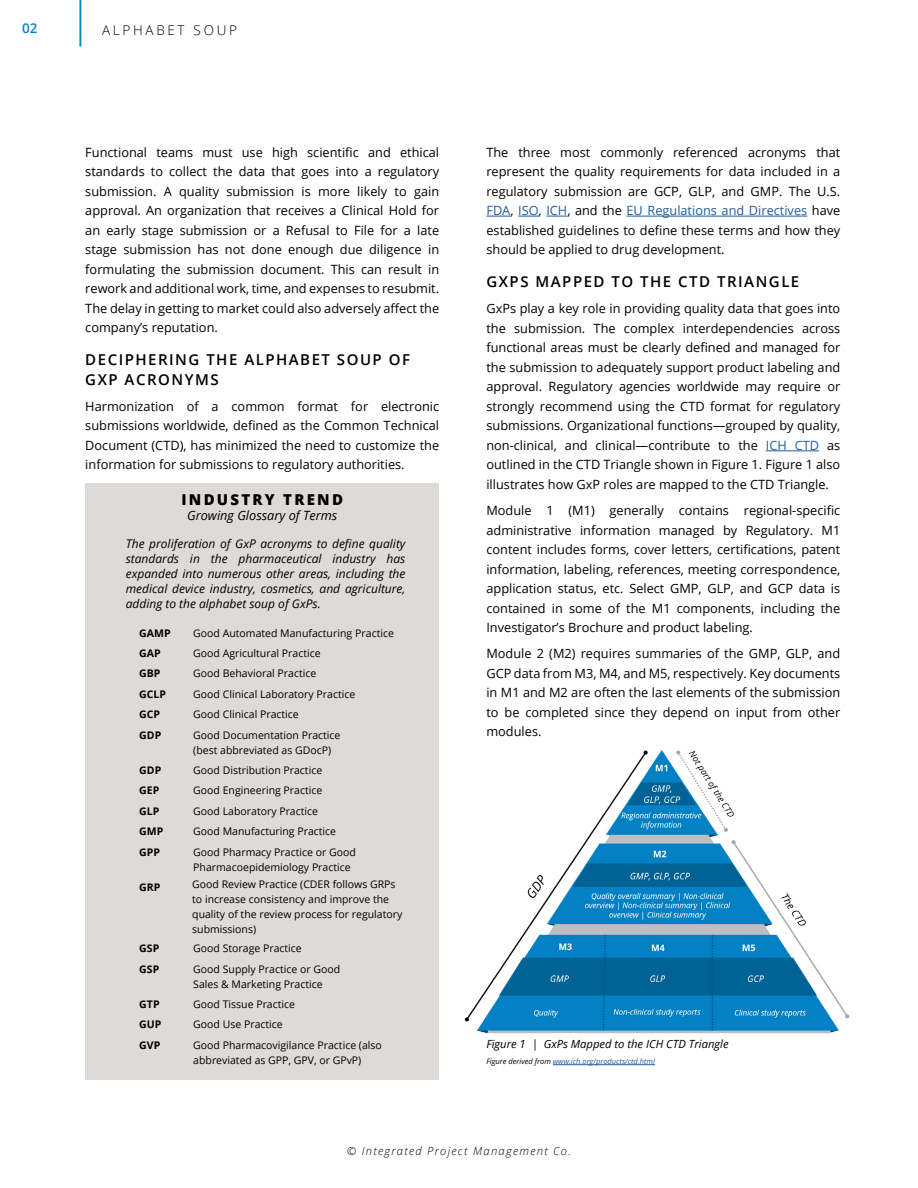
<style>
.page{position:relative;width:918px;height:1188px;background:#fff}
.page>*{position:absolute;margin:0;border:0;box-sizing:border-box;transform-origin:0 0}
.t1{font:600 15px/19.5px "Open Sans";letter-spacing:.1em;color:#000}
.t2{font:800 15px "Open Sans";letter-spacing:.15em;color:#000}
.t3{font:300 13.5px "Open Sans";letter-spacing:.2em;color:#000}
.t4{font:600 13.5px "Open Sans";color:#0082c3}
.t5{font:12.75px/19.5px "Open Sans";color:#000;text-align:justify}
.t6{font:italic 12.75px "Open Sans";color:#000}
.t7{font:italic 12px/15px "Open Sans";color:#000;text-align:justify}
.t8{font:italic 11.25px "Open Sans";color:#000}
.t9{font:italic 300 11.25px "Open Sans";letter-spacing:.115em;color:#000}
.t10{font:10.5px/15px "Open Sans";color:#000}
.t11{font:700 10.5px "Open Sans";color:#000}
.t12{font:italic 7.5px "Open Sans";color:#215e9e}
.s1{color:#215e9e}
.s2{color:#000}
</style>
<div class="page">
<div style="left:85px;top:484px;width:354px;height:596px;background:#dbd8d6"></div>
<hr style="left:79px;top:0;width:2px;height:46px;background:#0082c3">
<img style="left:464px;top:750px;width:386px;height:284px">
<svg style="left:486px;top:216px;width:24px;height:1px"></svg>
<svg style="left:518px;top:216px;width:21px;height:1px"></svg>
<svg style="left:546px;top:216px;width:21px;height:1px"></svg>
<hr style="left:627px;top:216px;width:180px;height:1px;background:#215e9e">
<hr style="left:766px;top:451px;width:53px;height:1px;background:#215e9e">
<hr style="left:553px;top:1064px;width:102px;height:1px;background:#215e9e">
<p class="t4" style="left:22px;top:19px;width:17px">02</p>
<p class="t3" style="left:102px;top:21px;width:136px">ALPHABET SOUP</p>
<p class="t5" style="left:85px;top:142px;width:355px">Functional teams must use high scientific and ethical standards to collect the data that goes into a regulatory submission. A quality submission is more likely to gain approval. An organization that receives a Clinical Hold for an early stage submission or a Refusal to File for a late stage submission has not done enough due diligence in formulating the submission document. This can result in rework and additional work, time, and expenses to resubmit.<br>The delay in getting to market could also adversely affect the company’s reputation.</p>
<p class="t1" style="left:85px;top:350px;width:326px">DECIPHERING THE ALPHABET SOUP OF<br>GXP ACRONYMS</p>
<p class="t5" style="left:85px;top:396px;width:355px">Harmonization of a common format for electronic submissions worldwide, defined as the Common Technical Document (CTD), has minimized the need to customize the information for submissions to regulatory authorities.</p>
<p class="t2" style="left:181px;top:488px;width:163px">INDUSTRY TREND</p>
<p class="t6" style="left:187px;top:506px;width:152px">Growing Glossary of Terms</p>
<p class="t7" style="left:126px;top:536px;width:281px">The proliferation of GxP acronyms to define quality standards in the pharmaceutical industry has expanded into numerous other areas, including the medical device industry, cosmetics, and agriculture, adding to the alphabet soup of GxPs.</p>
<p class="t11" style="left:139px;top:625px;width:33px">GAMP</p>
<p class="t10" style="left:193px;top:625px;width:202px">Good Automated Manufacturing Practice</p>
<p class="t11" style="left:139px;top:646px;width:23px">GAP</p>
<p class="t10" style="left:193px;top:645px;width:129px">Good Agricultural Practice</p>
<p class="t11" style="left:139px;top:666px;width:23px">GBP</p>
<p class="t10" style="left:193px;top:666px;width:124px">Good Behavioral Practice</p>
<p class="t11" style="left:139px;top:687px;width:28px">GCLP</p>
<p class="t10" style="left:193px;top:686px;width:163px">Good Clinical Laboratory Practice</p>
<p class="t11" style="left:139px;top:707px;width:22px">GCP</p>
<p class="t10" style="left:193px;top:707px;width:107px">Good Clinical Practice</p>
<p class="t11" style="left:139px;top:727px;width:23px">GDP</p>
<p class="t10" style="left:193px;top:727px;width:149px">Good Documentation Practice (best abbreviated as GDocP)</p>
<p class="t11" style="left:139px;top:763px;width:23px">GDP</p>
<p class="t10" style="left:193px;top:762px;width:130px">Good Distribution Practice</p>
<p class="t11" style="left:139px;top:783px;width:22px">GEP</p>
<p class="t10" style="left:193px;top:783px;width:130px">Good Engineering Practice</p>
<p class="t11" style="left:139px;top:804px;width:22px">GLP</p>
<p class="t10" style="left:193px;top:803px;width:126px">Good Laboratory Practice</p>
<p class="t11" style="left:139px;top:824px;width:26px">GMP</p>
<p class="t10" style="left:193px;top:824px;width:144px">Good Manufacturing Practice</p>
<p class="t11" style="left:139px;top:844px;width:22px">GPP</p>
<p class="t10" style="left:193px;top:844px;width:164px">Good Pharmacy Practice or Good<br>Pharmacoepidemiology Practice</p>
<p class="t11" style="left:139px;top:880px;width:23px">GRP</p>
<p class="t10" style="left:192px;top:877px;width:212px">Good Review Practice (CDER follows GRPs to increase consistency and improve the quality of the review process for regulatory submissions)</p>
<p class="t11" style="left:139px;top:941px;width:21px">GSP</p>
<p class="t10" style="left:193px;top:941px;width:110px">Good Storage Practice</p>
<p class="t11" style="left:139px;top:961px;width:21px">GSP</p>
<p class="t10" style="left:193px;top:961px;width:148px">Good Supply Practice or Good<br>Sales &amp; Marketing Practice</p>
<p class="t11" style="left:139px;top:997px;width:22px">GTP</p>
<p class="t10" style="left:193px;top:996px;width:103px">Good Tissue Practice</p>
<p class="t11" style="left:139px;top:1017px;width:24px">GUP</p>
<p class="t10" style="left:193px;top:1017px;width:91px">Good Use Practice</p>
<p class="t11" style="left:139px;top:1038px;width:23px">GVP</p>
<p class="t10" style="left:193px;top:1037px;width:190px">Good Pharmacovigilance Practice (also abbreviated as GPP, GPV, or GPvP)</p>
<p class="t5" style="left:486px;top:142px;width:355px">The three most commonly referenced acronyms that represent the quality requirements for data included in a regulatory submission are GCP, GLP, and GMP. The U.S.<br><span class="s1">FDA</span>, <span class="s1">ISO</span>, <span class="s1">ICH</span>, and the <span class="s1">EU Regulations and Directives</span> have established guidelines to define these terms and how they should be applied to drug development.</p>
<p class="t1" style="left:486px;top:272px;width:314px">GXPS MAPPED TO THE CTD TRIANGLE</p>
<p class="t5" style="left:486px;top:299px;width:355px">GxPs play a key role in providing quality data that goes into the submission. The complex interdependencies across functional areas must be clearly defined and managed for the submission to adequately support product labeling and approval. Regulatory agencies worldwide may require or strongly recommend using the CTD format for regulatory submissions. Organizational functions―grouped by quality, non-clinical, and clinical―contribute to the <span class="s1">ICH CTD</span> as outlined in the CTD Triangle shown in Figure 1. Figure 1 also illustrates how GxP roles are mapped to the CTD Triangle.</p>
<p class="t5" style="left:486px;top:500px;width:355px">Module 1 (M1) generally contains regional-specific administrative information managed by Regulatory. M1 content includes forms, cover letters, certifications, patent information, labeling, references, meeting correspondence, application status, etc. Select GMP, GLP, and GCP data is contained in some of the M1 components, including the Investigator’s Brochure and product labeling.</p>
<p class="t5" style="left:486px;top:644px;width:355px">Module 2 (M2) requires summaries of the GMP, GLP, and GCP data from M3, M4, and M5, respectively. Key documents in M1 and M2 are often the last elements of the submission to be completed since they depend on input from other modules.</p>
<p class="t8" style="left:486px;top:1036px;width:244px">Figure 1 | GxPs Mapped to the ICH CTD Triangle</p>
<p class="t12" style="left:486px;top:1056px;width:170px"><span class="s2">Figure derived from</span> www.ich.org/products/ctd.html</p>
<p class="t9" style="left:347px;top:1143px;width:226px">© Integrated Project Management Co.</p>
</div>
